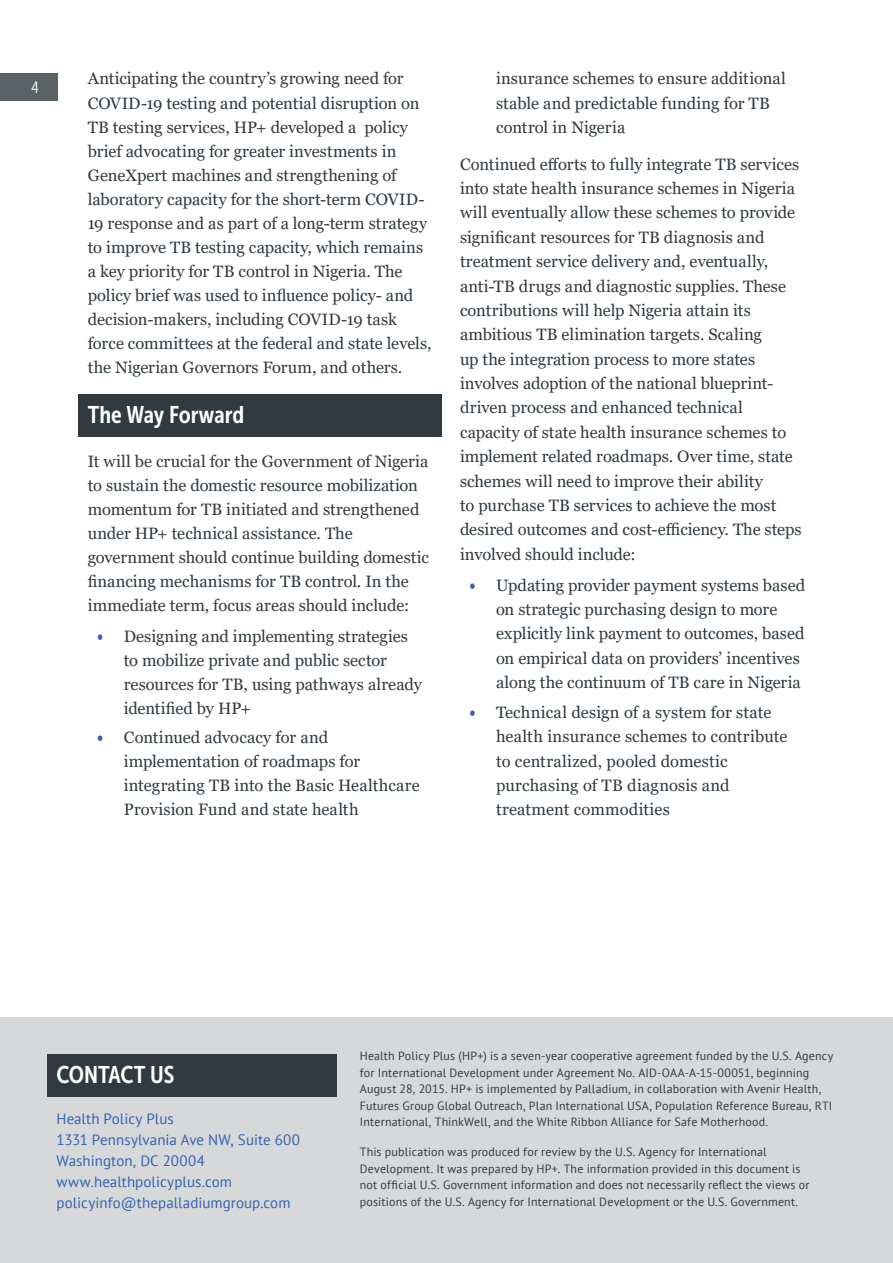
<style>
.page{position:relative;width:893px;height:1263px;background:#fff}
.page>*{position:absolute;margin:0;border:0;box-sizing:border-box;transform-origin:0 0}
.Contact_Us_Header{font:24px "Museo Sans Cond 700";letter-spacing:-.005em;color:#fff}
.Body{font:16.5px/24.3px "Georgia";color:#313a40}
.t1{font:16.5px "Museo Sans Cond 300";color:#fff}
.Contact_Us_copy{font:15px/21px "PT Sans";letter-spacing:.005em;color:#3363af}
.Disclaimer{font:12px/16.5px "PT Sans";letter-spacing:.015em;color:#313a40}
.s1{font-family:"Museo Sans Cond 700";color:#3363af}
</style>
<div class="page">
<div style="left:79px;top:394px;width:363px;height:42px;background:#313a40"></div>
<div style="left:0;top:1017px;width:893px;height:246px;background:#d6d8d9"></div>
<div style="left:47px;top:1054px;width:290px;height:42px;background:#313a40"></div>
<div style="left:0;top:73px;width:57px;height:27px;background:#5a6266"></div>
<p class="t1" style="left:31px;top:78px;width:9px">4</p>
<p class="Body" style="left:88px;top:67px;width:345px">Anticipating the country’s growing need for COVID-19 testing and potential disruption on TB testing services, HP+ developed a policy brief advocating for greater investments in GeneXpert machines and strengthening of laboratory capacity for the short-term COVID-19 response and as part of a long-term strategy to improve TB testing capacity, which remains a key priority for TB control in Nigeria. The policy brief was used to influence policy- and decision-makers, including COVID-19 task force committees at the federal and state levels, the Nigerian Governors Forum, and others.</p>
<h1 class="Contact_Us_Header" style="left:88px;top:401px;width:158px">The Way Forward</h1>
<p class="Body" style="left:88px;top:450px;width:343px">It will be crucial for the Government of Nigeria to sustain the domestic resource mobilization momentum for TB initiated and strengthened under HP+ technical assistance. The government should continue building domestic financing mechanisms for TB control. In the immediate term, focus areas should include:</p>
<p class="Body" style="left:124px;top:625px;width:300px;text-indent:-27px"><span class="s1">•</span> Designing and implementing strategies to mobilize private and public sector resources for TB, using pathways already identified by HP+</p>
<p class="Body" style="left:124px;top:726px;width:297px;text-indent:-27px"><span class="s1">•</span> Continued advocacy for and implementation of roadmaps for integrating TB into the Basic Healthcare Provision Fund and state health</p>
<p class="Body" style="left:496px;top:67px;width:291px">insurance schemes to ensure additional stable and predictable funding for TB control in Nigeria</p>
<p class="Body" style="left:460px;top:152px;width:343px">Continued efforts to fully integrate TB services into state health insurance schemes in Nigeria will eventually allow these schemes to provide significant resources for TB diagnosis and treatment service delivery and, eventually, anti-TB drugs and diagnostic supplies. These contributions will help Nigeria attain its ambitious TB elimination targets. Scaling<br>up the integration process to more states involves adoption of the national blueprint&shy;driven process and enhanced technical capacity of state health insurance schemes to implement related roadmaps. Over time, state schemes will need to improve their ability<br>to purchase TB services to achieve the most desired outcomes and cost-efficiency. The steps involved should include:</p>
<p class="Body" style="left:496px;top:573px;width:311px;text-indent:-27px"><span class="s1">•</span> Updating provider payment systems based on strategic purchasing design to more explicitly link payment to outcomes, based on empirical data on providers’ incentives along the continuum of TB care in Nigeria</p>
<p class="Body" style="left:496px;top:700px;width:293px;text-indent:-27px"><span class="s1">•</span> Technical design of a system for state health insurance schemes to contribute to centralized, pooled domestic purchasing of TB diagnosis and treatment commodities</p>
<p class="Contact_Us_Header" style="left:56px;top:1061px;width:119px">CONTACT US</p>
<p class="Contact_Us_copy" style="left:56px;top:1108px;width:245px">Health Policy Plus<br>1331 Pennsylvania Ave NW, Suite 600<br>Washington, DC 20004 www.healthpolicyplus.com policyinfo@thepalladiumgroup.com</p>
<p class="Disclaimer" style="left:360px;top:1047px;width:475px">Health Policy Plus (HP+) is a seven-year cooperative agreement funded by the U.S. Agency for International Development under Agreement No. AID-OAA-A-15-00051, beginning August 28, 2015. HP+ is implemented by Palladium, in collaboration with Avenir Health, Futures Group Global Outreach, Plan International USA, Population Reference Bureau, RTI International, ThinkWell, and the White Ribbon Alliance for Safe Motherhood.</p>
<p class="Disclaimer" style="left:360px;top:1143px;width:451px">This publication was produced for review by the U.S. Agency for International Development. It was prepared by HP+. The information provided in this document is not official U.S. Government information and does not necessarily reflect the views or positions of the U.S. Agency for International Development or the U.S. Government.</p>
</div>
